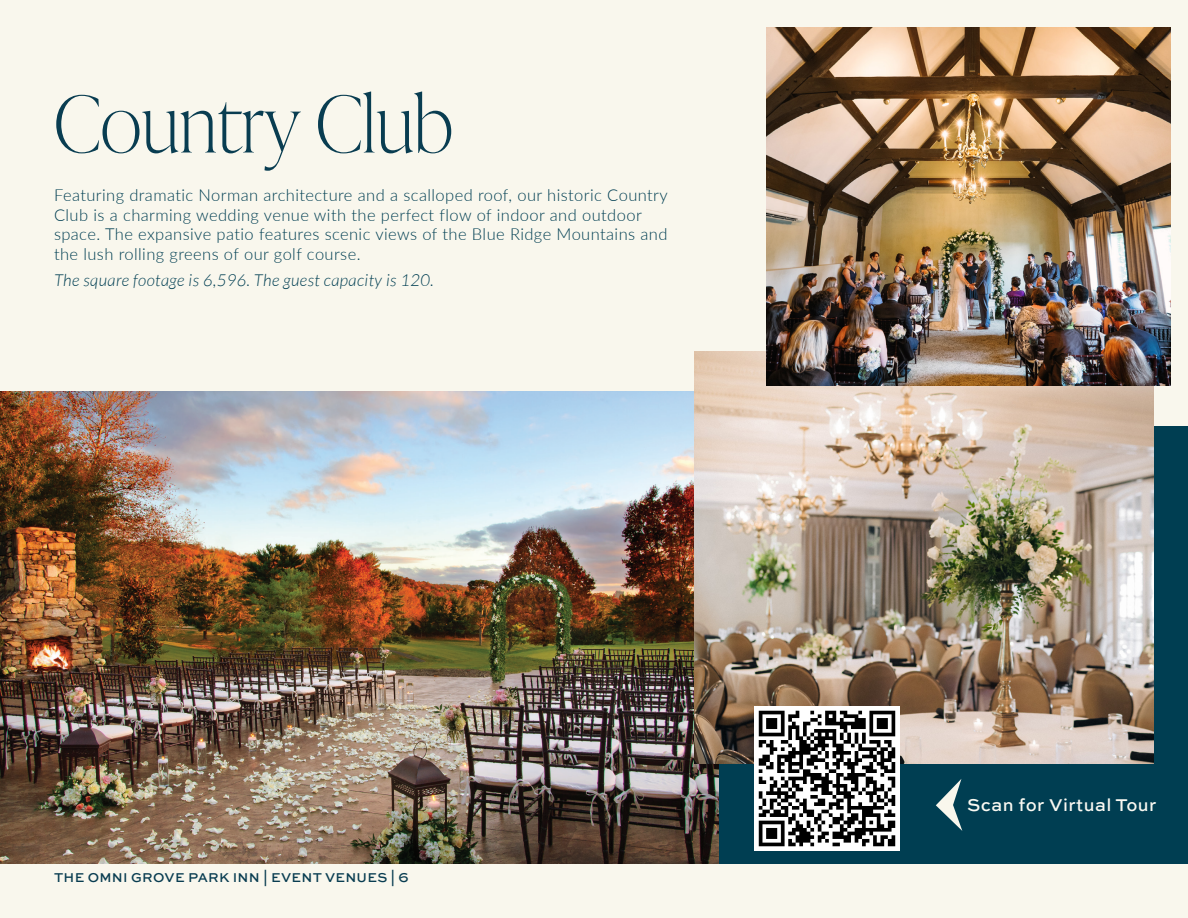
<style>
.page{position:relative;width:1188px;height:918px;background:#f9f7ed}
.page>*{position:absolute;margin:0;border:0;box-sizing:border-box;transform-origin:0 0}
.Headline{font:100 78px "Ivy Presto Display";color:#093d51}
._4_-_Body_copy{font:500 18px "Sweet Sans Pro";letter-spacing:.025em;color:#faf9f2}
._4_-_Body_copy-2{font:300 16.5px/19.5px "Lato";letter-spacing:.025em;color:#003e52}
._4_-_Body_copy-3{font:italic 300 16.5px "Lato";letter-spacing:.025em;color:#003e52}
.t1{font:500 13.5px "Sweet Sans Pro";letter-spacing:.02em;color:#093d51}
</style>
<div class="page">
<div style="left:0;top:427px;width:1188px;height:437px;background:#003e52"></div>
<img style="left:0;top:392px;width:718px;height:472px">
<img style="left:695px;top:351px;width:459px;height:412px">
<img style="left:767px;top:27px;width:403px;height:359px">
<img style="left:755px;top:707px;width:144px;height:144px">
<svg style="left:936px;top:779px;width:26px;height:52px"></svg>
<p class="Headline" style="left:54px;top:69px;width:401px">Country Club</p>
<p class="_4_-_Body_copy-2" style="left:54px;top:185px;width:615px">Featuring dramatic Norman architecture and a scalloped roof, our historic Country Club is a charming wedding venue with the perfect flow of indoor and outdoor space. The expansive patio features scenic views of the Blue Ridge Mountains and the lush rolling greens of our golf course.</p>
<p class="_4_-_Body_copy-3" style="left:54px;top:271px;width:381px">The square footage is 6,596. The guest capacity is 120.</p>
<p class="t1" style="left:54px;top:868px;width:239px">THE OMNI GROVE PARK INN | Event</p>
<p class="t1" style="left:325px;top:868px;width:22px">Venues</p>
<p class="t1" style="left:391px;top:868px;width:20px">| 6</p>
<p class="_4_-_Body_copy" style="left:967px;top:791px;width:191px">Scan for Virtual Tour</p>
</div>
